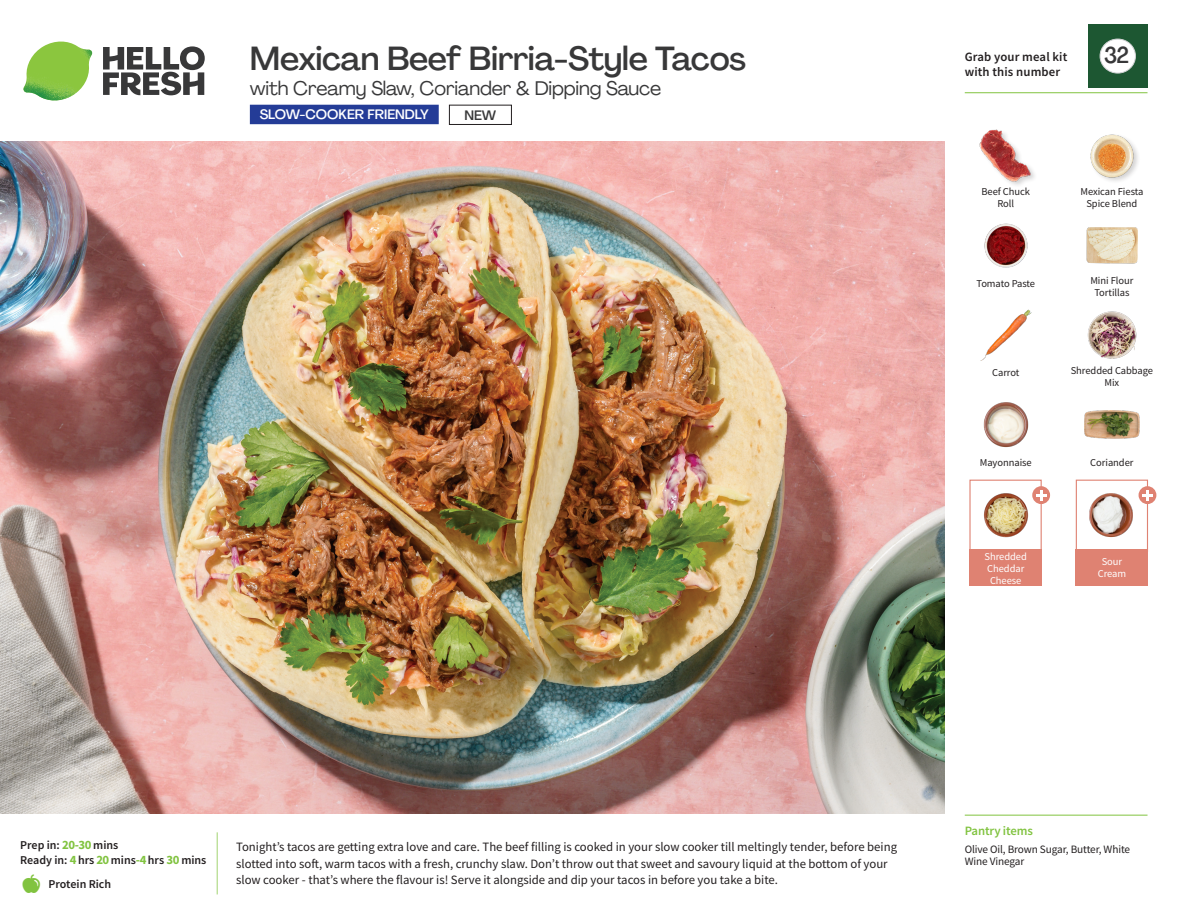
<style>
.page{position:relative;width:1188px;height:918px;background:#fff}
.page>*{position:absolute;margin:0;border:0;box-sizing:border-box;transform-origin:0 0}
._15_Titel_UK{font:500 33px "Agrandir";letter-spacing:-.015em;color:#383839}
._002_Label_Nr{font:500 22.8px "Agrandir";color:#383839;scale:.94 1}
._15_Titel_UK-2{font:19.5px "Agrandir";letter-spacing:-.01em;color:#383839}
.t1{font:500 13.5px "Agrandir";color:#fff}
.t2{font:500 13.5px "Agrandir";color:#383839}
.Step_6_Text_AU{font:12.75px/16.5px "Source Sans Pro";color:#231f20}
.t3{font:600 12.75px/15px "Source Sans Pro";letter-spacing:.01em;color:#231f20}
._04_Headers_Front{font:600 12.75px "Source Sans Pro";letter-spacing:-.01em;color:#81c340}
._04_Intro{font:600 12px "Source Sans Pro";color:#231f20}
._05_Pantry{font:11.25px/12px "Source Sans Pro";letter-spacing:-.01em;color:#231f20}
._18_FRONT_ingredients{font:10.5px/12px "Source Sans Pro";letter-spacing:-.005em;color:#231f20;text-align:center}
._18_FRONT_ingredients-2{font:10.5px/12px "Source Sans Pro";letter-spacing:-.005em;color:#fff;text-align:center}
.s1{font-weight:700;font-size:12.75px;color:#81c340}
</style>
<div class="page">
<svg style="left:103px;top:46px;width:102px;height:49px"></svg>
<img style="left:23px;top:42px;width:69px;height:59px">
<img style="left:0;top:142px;width:945px;height:672px">
<div style="left:250px;top:105px;width:189px;height:19px;background:#243c97"></div>
<div style="left:449px;top:105px;width:63px;height:20px;border:1px solid #231f20"></div>
<div style="left:1076px;top:480px;width:72px;height:72px;border:1px solid #df8272"></div>
<div style="left:1076px;top:549px;width:72px;height:37px;background:#df8272"></div>
<div style="left:969px;top:549px;width:73px;height:37px;background:#df8272"></div>
<img style="left:1089px;top:493px;width:44px;height:44px">
<div style="left:969px;top:480px;width:73px;height:72px;border:1px solid #df8272"></div>
<img style="left:984px;top:493px;width:45px;height:45px">
<svg style="left:1032px;top:486px;width:18px;height:18px"></svg>
<svg style="left:1036px;top:490px;width:10px;height:10px"></svg>
<img style="left:1087px;top:311px;width:50px;height:48px">
<img style="left:1084px;top:410px;width:56px;height:29px">
<img style="left:983px;top:402px;width:46px;height:46px">
<img style="left:980px;top:309px;width:52px;height:52px">
<img style="left:984px;top:223px;width:44px;height:45px">
<img style="left:1086px;top:227px;width:51px;height:37px">
<img style="left:979px;top:129px;width:55px;height:55px">
<img style="left:1090px;top:134px;width:48px;height:47px">
<div style="left:1139px;top:486px;width:17px;height:18px;background:#df8272;border-radius:50%"></div>
<svg style="left:1142px;top:490px;width:11px;height:10px"></svg>
<hr style="left:965px;top:815px;width:183px;height:1px;background:#81c340">
<hr style="left:965px;top:92px;width:183px;height:1px;background:#81c340">
<div style="left:1088px;top:24px;width:60px;height:64px;background:#1d5732"></div>
<div style="left:1100px;top:39px;width:35px;height:34px;background:#fff;border-radius:50%"></div>
<div style="left:1100px;top:39px;width:36px;height:34px;border:1px solid #d1d2d4;border-radius:50%"></div>
<p class="_15_Titel_UK" style="left:250px;top:38px;width:498px">Mexican Beef Birria-Style Tacos</p>
<p class="_15_Titel_UK-2" style="left:250px;top:76px;width:413px">with Creamy Slaw, Coriander &amp; Dipping Sauce</p>
<p class="t1" style="left:260px;top:106px;width:171px">SLOW-COOKER FRIENDLY</p>
<p class="t2" style="left:465px;top:107px;width:33px">NEW</p>
<p class="t3" style="left:965px;top:49px;width:104px">Grab your meal kit with this number</p>
<p class="_002_Label_Nr" style="left:1104px;top:41px;width:28px">32</p>
<p class="_18_FRONT_ingredients" style="left:981px;top:185px;width:50px">Beef Chuck<br>Roll</p>
<p class="_18_FRONT_ingredients" style="left:1080px;top:185px;width:64px">Mexican Fiesta<br>Spice Blend</p>
<p class="_18_FRONT_ingredients" style="left:976px;top:277px;width:60px">Tomato Paste</p>
<p class="_18_FRONT_ingredients" style="left:1090px;top:275px;width:45px">Mini Flour<br>Tortillas</p>
<p class="_18_FRONT_ingredients" style="left:992px;top:367px;width:29px">Carrot</p>
<p class="_18_FRONT_ingredients" style="left:1071px;top:365px;width:84px">Shredded Cabbage<br>Mix</p>
<p class="_18_FRONT_ingredients" style="left:980px;top:456px;width:53px">Mayonnaise</p>
<p class="_18_FRONT_ingredients" style="left:1090px;top:456px;width:45px">Coriander</p>
<p class="_18_FRONT_ingredients-2" style="left:985px;top:550px;width:44px;text-align:left">Shredded<br>Cheddar<br>Cheese</p>
<p class="_18_FRONT_ingredients-2" style="left:1098px;top:556px;width:30px">Sour<br>Cream</p>
<p class="_04_Intro" style="left:20px;top:838px;width:100px">Prep in: <span class="s1">20-30</span> mins</p>
<p class="_04_Intro" style="left:20px;top:853px;width:188px">Ready in: <span class="s1">4</span> hrs <span class="s1">20</span> mins<span class="s1">-4</span> hrs <span class="s1">30</span> mins</p>
<p class="Step_6_Text_AU" style="left:236px;top:839px;width:662px">Tonight’s tacos are getting extra love and care. The beef filling is cooked in your slow cooker till meltingly tender, before being slotted into soft, warm tacos with a fresh, crunchy slaw. Don’t throw out that sweet and savoury liquid at the bottom of your</p>
<p class="_04_Intro" style="left:49px;top:876px;width:64px">Protein Rich</p>
<p class="Step_6_Text_AU" style="left:236px;top:872px;width:543px">slow cooker - that’s where the flavour is! Serve it alongside and dip your tacos in before you take a bite.</p>
<p class="_04_Headers_Front" style="left:965px;top:822px;width:70px">Pantry items</p>
<p class="_05_Pantry" style="left:965px;top:843px;width:167px">Olive Oil, Brown Sugar, Butter, White<br>Wine Vinegar</p>
</div>
